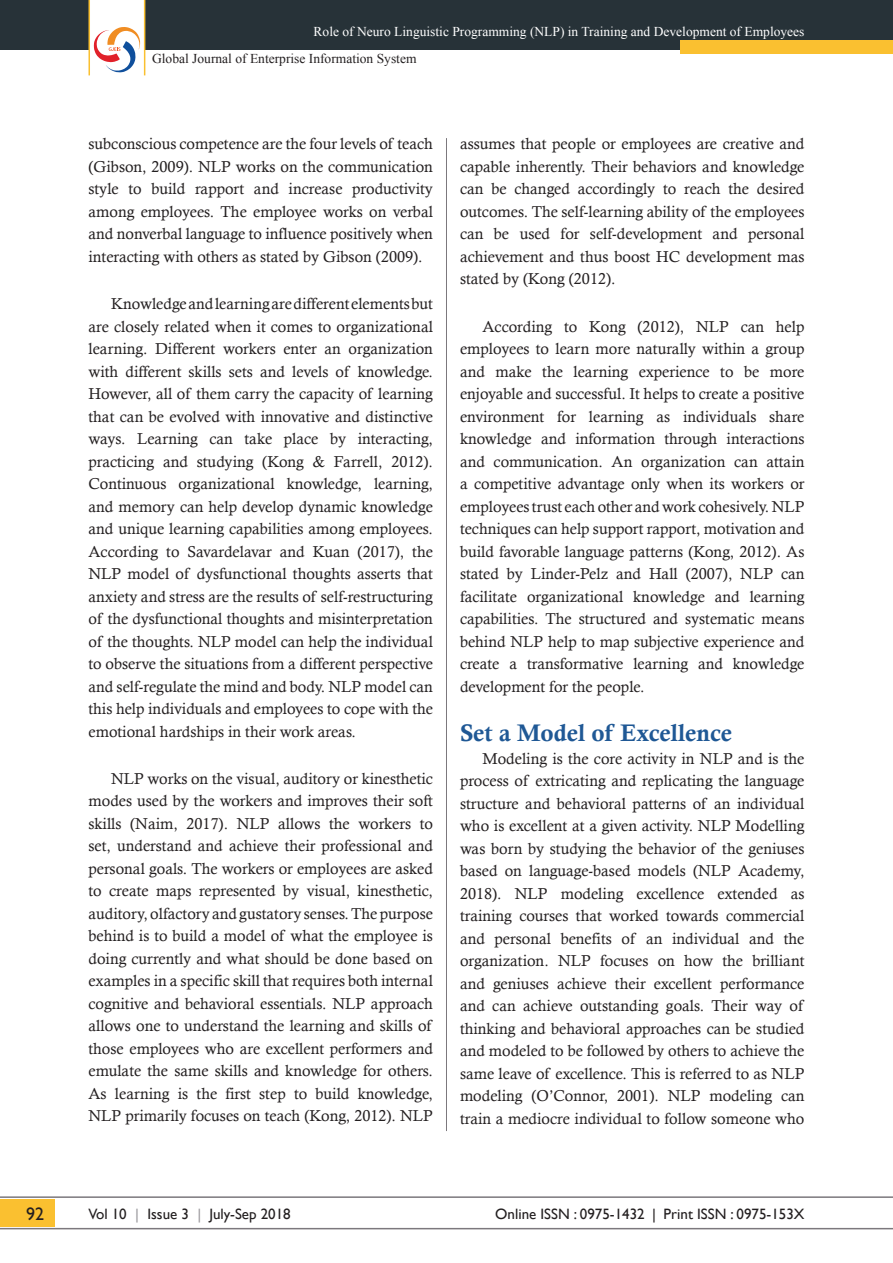
<style>
.page{position:relative;width:893px;height:1263px;background:#fff}
.page>*{position:absolute;margin:0;border:0;box-sizing:border-box;transform-origin:0 0}
.Paragraph_Style_2{font:24px "Calis MT Bol";color:#1f5895}
.t1{font:18px "Gill Sans";color:#231f20}
.Body_text{font:15.75px/22.5px "Calisto";color:#231f20;text-align:justify}
.t2{font:15px "Gill Sans";color:#231f20}
.t3{font:13.5px "Times New Roman";color:#fff}
.t4{font:13.5px "Times New Roman";color:#231f20}
.s1{color:#99979b}
</style>
<div class="page">
<div style="left:0;top:1199px;width:54px;height:27px;background:#fac030"></div>
<hr style="left:0;top:1196px;width:893px;height:2px;background:#7c787d">
<hr style="left:0;top:1228px;width:893px;height:1px;background:#7c787d">
<div style="left:0;top:0;width:893px;height:50px;background:#273238"></div>
<div style="left:680px;top:40px;width:213px;height:14px;background:#fac030"></div>
<hr style="left:446px;top:138px;width:1px;height:993px;background:#7c787d">
<svg style="left:88px;top:0;width:57px;height:76px"></svg>
<p class="t3" style="left:314px;top:23px;width:492px">Role of Neuro Linguistic Programming (NLP) in Training and Development of Employees</p>
<p class="t4" style="left:152px;top:50px;width:266px">Global Journal of Enterprise Information System</p>
<p class="Body_text" style="left:88px;top:132px;width:346px">subconscious competence are the four levels of teach (Gibson, 2009). NLP works on the communication style to build rapport and increase productivity among employees. The employee works on verbal and nonverbal language to influence positively when interacting with others as stated by Gibson (2009).</p>
<p class="Body_text" style="left:88px;top:292px;width:346px;text-indent:22px">Knowledge and learning are different elements but are closely related when it comes to organizational learning. Different workers enter an organization with different skills sets and levels of knowledge.<br>However, all of them carry the capacity of learning that can be evolved with innovative and distinctive ways. Learning can take place by interacting, practicing and studying (Kong &amp; Farrell, 2012).<br>Continuous organizational knowledge, learning, and memory can help develop dynamic knowledge and unique learning capabilities among employees.<br>According to Savardelavar and Kuan (2017), the NLP model of dysfunctional thoughts asserts that anxiety and stress are the results of self-restructuring of the dysfunctional thoughts and misinterpretation of the thoughts. NLP model can help the individual to observe the situations from a different perspective and self-regulate the mind and body. NLP model can this help individuals and employees to cope with the emotional hardships in their work areas.</p>
<p class="Body_text" style="left:88px;top:767px;width:346px;text-indent:22px">NLP works on the visual, auditory or kinesthetic modes used by the workers and improves their soft skills (Naim, 2017). NLP allows the workers to set, understand and achieve their professional and personal goals. The workers or employees are asked to create maps represented by visual, kinesthetic, auditory, olfactory and gustatory senses. The purpose behind is to build a model of what the employee is doing currently and what should be done based on examples in a specific skill that requires both internal cognitive and behavioral essentials. NLP approach allows one to understand the learning and skills of those employees who are excellent performers and emulate the same skills and knowledge for others.<br>As learning is the first step to build knowledge, NLP primarily focuses on teach (Kong, 2012). NLP</p>
<p class="Body_text" style="left:460px;top:132px;width:346px">assumes that people or employees are creative and capable inherently. Their behaviors and knowledge can be changed accordingly to reach the desired outcomes. The self-learning ability of the employees can be used for self-development and personal achievement and thus boost HC development mas stated by (Kong (2012).</p>
<p class="Body_text" style="left:460px;top:315px;width:346px;text-indent:22px">According to Kong (2012), NLP can help employees to learn more naturally within a group and make the learning experience to be more enjoyable and successful. It helps to create a positive environment for learning as individuals share knowledge and information through interactions and communication. An organization can attain a competitive advantage only when its workers or employees trust each other and work cohesively. NLP techniques can help support rapport, motivation and build favorable language patterns (Kong, 2012). As stated by Linder-Pelz and Hall (2007), NLP can facilitate organizational knowledge and learning capabilities. The structured and systematic means behind NLP help to map subjective experience and create a transformative learning and knowledge development for the people.</p>
<p class="Paragraph_Style_2" style="left:460px;top:719px;width:274px">Set a Model of Excellence</p>
<p class="Body_text" style="left:460px;top:747px;width:346px;text-indent:22px">Modeling is the core activity in NLP and is the process of extricating and replicating the language structure and behavioral patterns of an individual who is excellent at a given activity. NLP Modelling was born by studying the behavior of the geniuses based on language-based models (NLP Academy, 2018). NLP modeling excellence extended as training courses that worked towards commercial and personal benefits of an individual and the organization. NLP focuses on how the brilliant and geniuses achieve their excellent performance and can achieve outstanding goals. Their way of thinking and behavioral approaches can be studied and modeled to be followed by others to achieve the same leave of excellence. This is referred to as NLP modeling (O’Connor, 2001). NLP modeling can train a mediocre individual to follow someone who</p>
<p class="t1" style="left:26px;top:1203px;width:19px">92</p>
<p class="t2" style="left:88px;top:1205px;width:204px">Vol 10 <span class="s1">|</span> Issue 3 <span class="s1">|</span> July-Sep 2018</p>
<p class="t2" style="left:495px;top:1205px;width:311px">Online ISSN : 0975-1432 | Print ISSN : 0975-153X</p>
</div>
